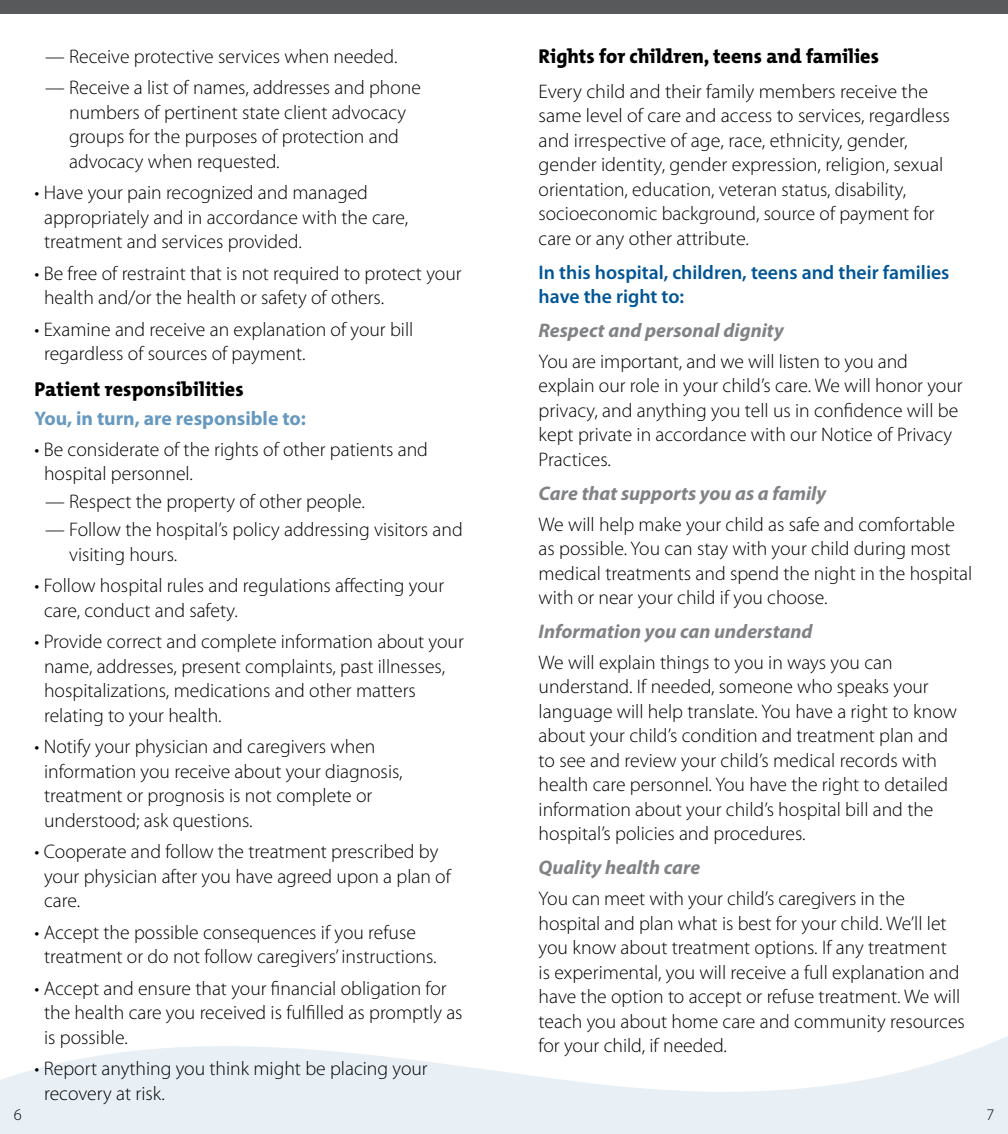
<style>
.page{position:relative;width:1008px;height:1134px;background:#fff}
.page>*{position:absolute;margin:0;border:0;box-sizing:border-box;transform-origin:0 0}
.t1{font:800 20.12px "The Mix";color:#000}
.t2{font:300 19.6px/24.5px "Myriad Pro";color:#000}
.t3{font:italic 700 19.6px "Myriad Pro";color:#808285}
.t4{font:600 19.6px/24.5px "Myriad Pro";color:#005596}
.t5{font:700 19.6px "Myriad Pro";color:#6699c0}
.t6{font:300 16.1px "Myriad Pro";color:#000}
</style>
<div class="page">
<svg style="left:0;top:1036px;width:1008px;height:98px;fill:#e8f0f6"></svg>
<div style="left:0;top:0;width:1008px;height:14px;background:#58595b"></div>
<p class="t2" style="left:45px;top:44px;width:354px">— Receive protective services when needed.</p>
<p class="t2" style="left:69px;top:76px;width:353px;text-indent:-24px">— Receive a list of names, addresses and phone numbers of pertinent state client advocacy groups for the purposes of protection and advocacy when requested.</p>
<p class="t2" style="left:44px;top:181px;width:366px;text-indent:-9px">• Have your pain recognized and managed appropriately and in accordance with the care, treatment and services provided.</p>
<p class="t2" style="left:44px;top:261px;width:419px;text-indent:-9px">• Be free of restraint that is not required to protect your health and/or the health or safety of others.</p>
<p class="t2" style="left:44px;top:317px;width:371px;text-indent:-9px">• Examine and receive an explanation of your bill regardless of sources of payment.</p>
<p class="t1" style="left:35px;top:376px;width:211px">Patient responsibilities</p>
<p class="t5" style="left:35px;top:408px;width:273px">You, in turn, are responsible to:</p>
<p class="t2" style="left:44px;top:438px;width:385px;text-indent:-9px">• Be considerate of the rights of other patients and hospital personnel.</p>
<p class="t2" style="left:45px;top:490px;width:321px">— Respect the property of other people.</p>
<p class="t2" style="left:69px;top:518px;width:395px;text-indent:-24px">— Follow the hospital’s policy addressing visitors and visiting hours.</p>
<p class="t2" style="left:44px;top:574px;width:402px;text-indent:-9px">• Follow hospital rules and regulations affecting your care, conduct and safety.</p>
<p class="t2" style="left:44px;top:630px;width:421px;text-indent:-9px">• Provide correct and complete information about your name, addresses, present complaints, past illnesses, hospitalizations, medications and other matters relating to your health.</p>
<p class="t2" style="left:44px;top:735px;width:360px;text-indent:-9px">• Notify your physician and caregivers when information you receive about your diagnosis, treatment or prognosis is not complete or understood; ask questions.</p>
<p class="t2" style="left:44px;top:840px;width:408px;text-indent:-9px">• Cooperate and follow the treatment prescribed by your physician after you have agreed upon a plan of care.</p>
<p class="t2" style="left:44px;top:920px;width:394px;text-indent:-9px">• Accept the possible consequences if you refuse treatment or do not follow caregivers’ instructions.</p>
<p class="t2" style="left:44px;top:976px;width:420px;text-indent:-9px">• Accept and ensure that your financial obligation for the health care you received is fulfilled as promptly as is possible.</p>
<p class="t2" style="left:44px;top:1057px;width:385px;text-indent:-9px">• Report anything you think might be placing your recovery at risk.</p>
<p class="t1" style="left:539px;top:44px;width:342px">Rights for children, teens and families</p>
<p class="t2" style="left:539px;top:79px;width:413px">Every child and their family members receive the same level of care and access to services, regardless and irrespective of age, race, ethnicity, gender, gender identity, gender expression, religion, sexual orientation, education, veteran status, disability, socioeconomic background, source of payment for care or any other attribute.</p>
<p class="t4" style="left:539px;top:260px;width:412px">In this hospital, children, teens and their families have the right to:</p>
<p class="t3" style="left:539px;top:320px;width:247px">Respect and personal dignity</p>
<p class="t2" style="left:539px;top:350px;width:426px">You are important, and we will listen to you and explain our role in your child’s care. We will honor your privacy, and anything you tell us in confidence will be kept private in accordance with our Notice of Privacy Practices.</p>
<p class="t3" style="left:539px;top:483px;width:289px">Care that supports you as a family</p>
<p class="t2" style="left:539px;top:512px;width:435px">We will help make your child as safe and comfortable as possible. You can stay with your child during most medical treatments and spend the night in the hospital with or near your child if you choose.</p>
<p class="t3" style="left:539px;top:621px;width:276px">Information you can understand</p>
<p class="t2" style="left:539px;top:650px;width:420px">We will explain things to you in ways you can understand. If needed, someone who speaks your language will help translate. You have a right to know about your child’s condition and treatment plan and to see and review your child’s medical records with health care personnel. You have the right to detailed information about your child’s hospital bill and the hospital’s policies and procedures.</p>
<p class="t3" style="left:539px;top:857px;width:163px">Quality health care</p>
<p class="t2" style="left:539px;top:887px;width:428px">You can meet with your child’s caregivers in the hospital and plan what is best for your child. We’ll let you know about treatment options. If any treatment<br>is experimental, you will receive a full explanation and have the option to accept or refuse treatment. We will teach you about home care and community resources for your child, if needed.</p>
<p class="t6" style="left:14px;top:1105px;width:9px">6</p>
<p class="t6" style="left:988px;top:1105px;width:8px">7</p>
</div>
